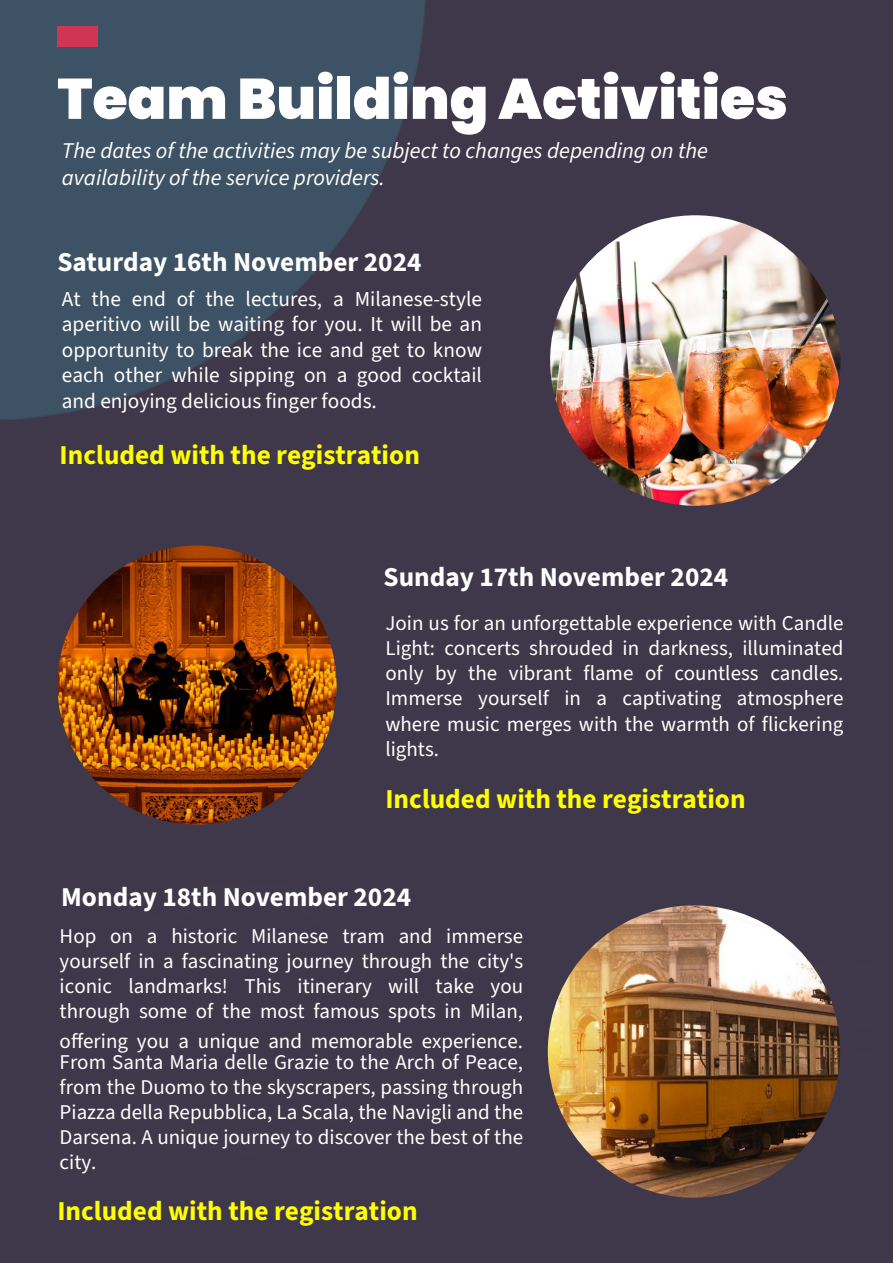
<style>
.page{position:relative;width:893px;height:1263px;background:#fff}
.page>*{position:absolute;margin:0;border:0;box-sizing:border-box;transform-origin:0 0}
.t1{font:900 57px "Poppins";color:#fff}
.t2{font:700 27.3px "Source Sans 3";color:#ff0}
.t3{font:700 27.3px "Source Sans 3";color:#fff}
.t4{font:italic 22.5px/27px "Source Sans 3";color:#fff}
.t5{font:21.3px/25.5px "Source Sans 3";color:#fff;text-align:justify}
.t6{font:21px/25.2px "Source Sans 3";color:#fff;text-align:justify}
</style>
<div class="page">
<img style="left:0;top:0;width:893px;height:1263px">
<div style="left:57px;top:26px;width:41px;height:21px;background:#d03553"></div>
<img style="left:57px;top:545px;width:280px;height:280px;border-radius:140px">
<img style="left:548px;top:905px;width:292px;height:293px;border-radius:146px">
<div style="left:579px;top:369px;width:288px;height:289px;background:#3f384a;border-radius:50%"></div>
<img style="left:550px;top:215px;width:291px;height:291px;border-radius:145px">
<h1 class="t1" style="left:57px;top:66px;width:732px">Team Building Activities</h1>
<p class="t4" style="left:62px;top:137px;width:648px">The dates of the activities may be subject to changes depending on the availability of the service providers.</p>
<h2 class="t3" style="left:57px;top:244px;width:366px">Saturday 16th November 2024</h2>
<p class="t5" style="left:62px;top:286px;width:422px">At the end of the lectures, a Milanese-style aperitivo will be waiting for you. It will be an opportunity to break the ice and get to know each other while sipping on a good cocktail and enjoying delicious finger foods.</p>
<h2 class="t2" style="left:60px;top:437px;width:362px">Included with the registration</h2>
<h2 class="t3" style="left:383px;top:559px;width:346px">Sunday 17th November 2024</h2>
<p class="t6" style="left:385px;top:610px;width:459px">Join us for an unforgettable experience with Candle Light: concerts shrouded in darkness, illuminated only by the vibrant flame of countless candles.<br>Immerse yourself in a captivating atmosphere where music merges with the warmth of flickering lights.</p>
<h2 class="t2" style="left:385px;top:781px;width:362px">Included with the registration</h2>
<h2 class="t3" style="left:61px;top:879px;width:352px">Monday 18th November 2024</h2>
<p class="t6" style="left:60px;top:923px;width:465px">Hop on a historic Milanese tram and immerse yourself in a fascinating journey through the city's iconic landmarks! This itinerary will take you through some of the most famous spots in Milan,</p>
<p class="t6" style="left:60px;top:1031px;width:465px;line-height:20.2px">offering you a unique and memorable experience.<br>From Santa Maria delle Grazie to the Arch of Peace,</p>
<p class="t6" style="left:60px;top:1074px;width:465px">from the Duomo to the skyscrapers, passing through Piazza della Repubblica, La Scala, the Navigli and the Darsena. A unique journey to discover the best of the city.</p>
<h2 class="t2" style="left:57px;top:1193px;width:362px">Included with the registration</h2>
</div>
